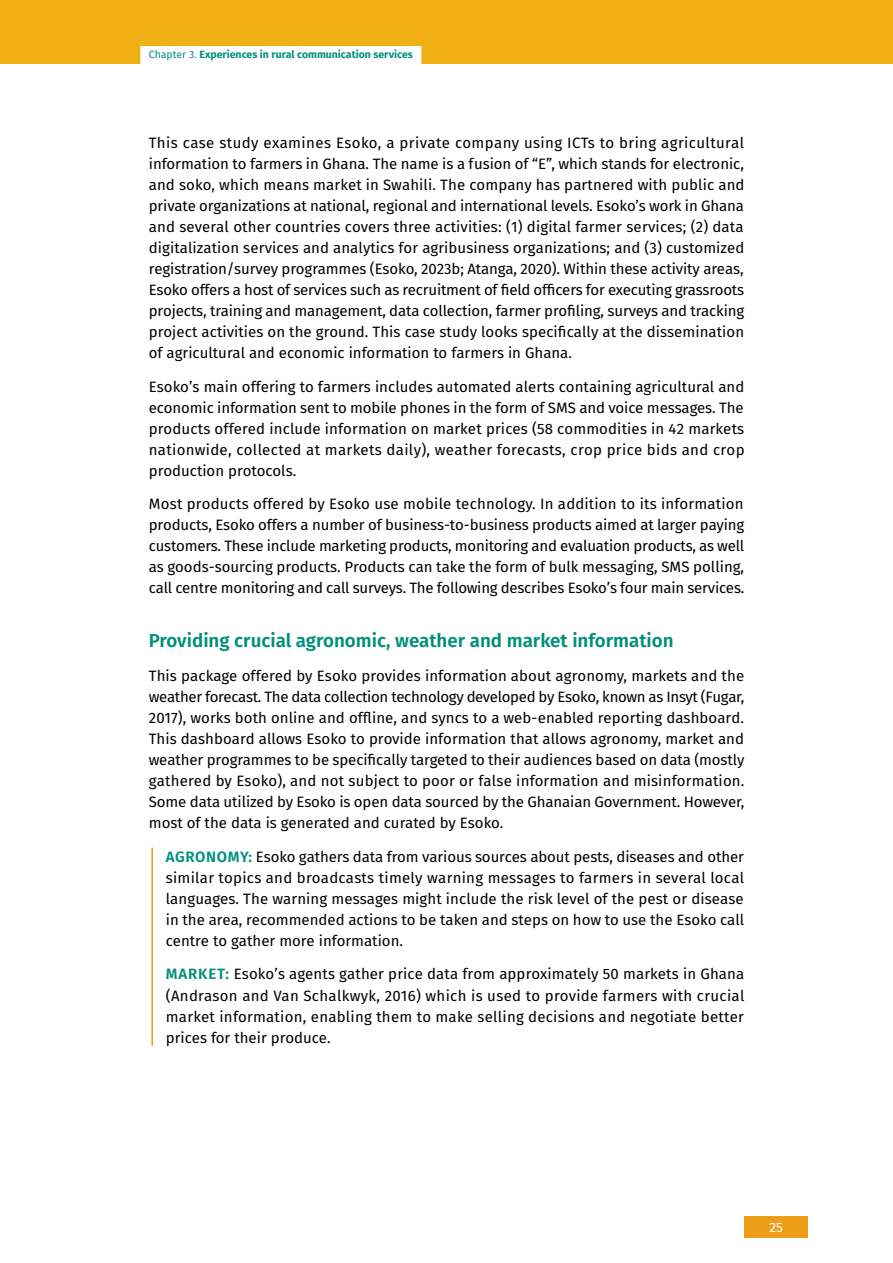
<style>
.page{position:relative;width:893px;height:1263px;background:#fff}
.page>*{position:absolute;margin:0;border:0;box-sizing:border-box;transform-origin:0 0}
.t1{font:600 18.75px "Fira Sans";color:#00907d}
.t2{font:15px/21px "Fira Sans";color:#000;text-align:justify}
.t3{font:13.5px "Fira Sans";color:#fff}
.t4{font:700 10.5px "Fira Sans";color:#00907d}
.s1{font-weight:400}
.s2{font-weight:600;color:#00907d}
</style>
<div class="page">
<div style="left:744px;top:1216px;width:64px;height:21px;background:#ed9e18"></div>
<div style="left:0;top:0;width:893px;height:64px;background:#f0af13"></div>
<div style="left:140px;top:46px;width:281px;height:19px;background:#fff"></div>
<hr style="left:151px;top:848px;width:2px;height:198px;background:#ed9e18">
<p class="t4" style="left:149px;top:47px;width:266px"><span class="s1">Chapter 3.</span> Experiences in rural communication services</p>
<p class="t2" style="left:149px;top:132px;width:597px">This case study examines Esoko, a private company using ICTs to bring agricultural information to farmers in Ghana. The name is a fusion of “E”, which stands for electronic, and soko, which means market in Swahili. The company has partnered with public and private organizations at national, regional and international levels. Esoko’s work in Ghana and several other countries covers three activities: (1) digital farmer services; (2) data digitalization services and analytics for agribusiness organizations; and (3) customized registration/survey programmes (Esoko, 2023b; Atanga, 2020). Within these activity areas, Esoko offers a host of services such as recruitment of field officers for executing grassroots projects, training and management, data collection, farmer profiling, surveys and tracking project activities on the ground. This case study looks specifically at the dissemination of agricultural and economic information to farmers in Ghana.</p>
<p class="t2" style="left:149px;top:376px;width:597px">Esoko’s main offering to farmers includes automated alerts containing agricultural and economic information sent to mobile phones in the form of SMS and voice messages. The products offered include information on market prices (58 commodities in 42 markets nationwide, collected at markets daily), weather forecasts, crop price bids and crop production protocols.</p>
<p class="t2" style="left:149px;top:494px;width:597px">Most products offered by Esoko use mobile technology. In addition to its information products, Esoko offers a number of business-to-business products aimed at larger paying customers. These include marketing products, monitoring and evaluation products, as well as goods-sourcing products. Products can take the form of bulk messaging, SMS polling, call centre monitoring and call surveys. The following describes Esoko’s four main services.</p>
<p class="t1" style="left:149px;top:625px;width:526px">Providing crucial agronomic, weather and market information</p>
<p class="t2" style="left:149px;top:665px;width:597px">This package offered by Esoko provides information about agronomy, markets and the weather forecast. The data collection technology developed by Esoko, known as Insyt (Fugar, 2017), works both online and offline, and syncs to a web-enabled reporting dashboard.<br>This dashboard allows Esoko to provide information that allows agronomy, market and weather programmes to be specifically targeted to their audiences based on data (mostly gathered by Esoko), and not subject to poor or false information and misinformation.<br>Some data utilized by Esoko is open data sourced by the Ghanaian Government. However, most of the data is generated and curated by Esoko.</p>
<p class="t2" style="left:166px;top:846px;width:580px"><span class="s2">AGRONOMY:</span> Esoko gathers data from various sources about pests, diseases and other similar topics and broadcasts timely warning messages to farmers in several local languages. The warning messages might include the risk level of the pest or disease in the area, recommended actions to be taken and steps on how to use the Esoko call centre to gather more information.</p>
<p class="t2" style="left:166px;top:964px;width:580px"><span class="s2">MARKET:</span> Esoko’s agents gather price data from approximately 50 markets in Ghana (Andrason and Van Schalkwyk, 2016) which is used to provide farmers with crucial market information, enabling them to make selling decisions and negotiate better prices for their produce.</p>
<p class="t3" style="left:769px;top:1217px;width:15px">25</p>
</div>
